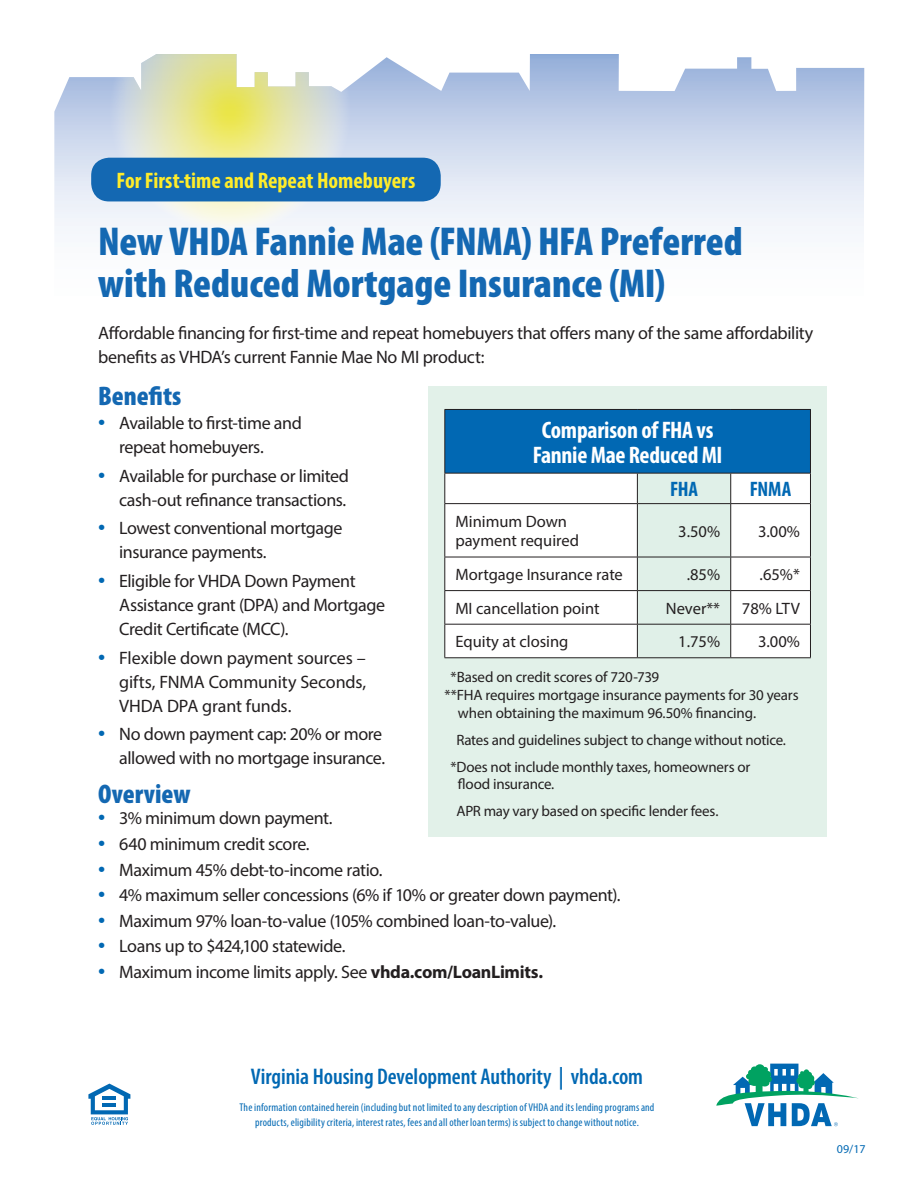
<style>
.page{position:relative;width:918px;height:1188px;background:#fff}
.page>*{position:absolute;margin:0;border:0;box-sizing:border-box;transform-origin:0 0}
.t1{font:900 condensed 40.5px/42px "Myriad Pro";color:#1468b2}
.t2{font:900 condensed 27px "Myriad Pro";color:#1468b2}
.t3{font:700 condensed 24px/25.5px "Myriad Pro";letter-spacing:-.01em;color:#fff;text-align:center}
.t4{font:600 condensed 22.65px "Myriad Pro";letter-spacing:-.005em;color:#0168b3}
.t5{font:700 condensed 22.5px "Myriad Pro";color:#ffec2a}
.t6{font:700 condensed 21px "Myriad Pro";letter-spacing:-.01em;color:#0168b3}
.t7{font:18px/24px "Myriad Pro";letter-spacing:-.02em;color:#231f20}
.t8{font:16.5px/19.8px "Myriad Pro";color:#231f20}
.t9{font:15px/27px "Myriad Pro";letter-spacing:-.015em;color:#231f20}
.t10{font:12px "Myriad Pro";color:#0168b3}
.t11{font:condensed 11.25px/15px "Myriad Pro";letter-spacing:.015em;color:#0168b3;text-align:center}
.s1{font-size:25.5px;color:#0168b3}
.s2{font-weight:700}
</style>
<div class="page">
<svg style="left:54px;top:54px;width:810px;height:177px"></svg>
<svg style="left:109px;top:54px;width:242px;height:177px"></svg>
<div style="left:91px;top:158px;width:350px;height:43px;background:#1468b2;border-radius:18px"></div>
<svg style="left:88px;top:1084px;width:42px;height:41px"></svg>
<hr style="left:103px;top:1103px;width:13px;height:4px;background:#0168b3">
<hr style="left:103px;top:1096px;width:13px;height:4px;background:#0168b3">
<svg style="left:716px;top:1064px;width:142px;height:62px"></svg>
<div style="left:428px;top:387px;width:399px;height:450px;background:#e2f1e9"></div>
<div style="left:445px;top:409px;width:365px;height:64px;background:#0168b3"></div>
<svg style="left:445px;top:474px;width:365px;height:183px"></svg>
<hr style="left:444px;top:409px;width:193px;height:1px;background:#231f20">
<hr style="left:444px;top:410px;width:1px;height:63px;background:#231f20">
<hr style="left:637px;top:409px;width:94px;height:1px;background:#231f20">
<hr style="left:731px;top:409px;width:80px;height:1px;background:#231f20">
<hr style="left:810px;top:410px;width:1px;height:63px;background:#231f20">
<hr style="left:444px;top:473px;width:193px;height:1px;background:#231f20">
<hr style="left:444px;top:473px;width:1px;height:30px;background:#231f20">
<hr style="left:637px;top:473px;width:94px;height:1px;background:#231f20">
<hr style="left:637px;top:473px;width:1px;height:30px;background:#231f20">
<hr style="left:731px;top:473px;width:80px;height:1px;background:#231f20">
<hr style="left:730px;top:473px;width:1px;height:30px;background:#231f20">
<hr style="left:810px;top:473px;width:1px;height:30px;background:#231f20">
<hr style="left:444px;top:503px;width:193px;height:1px;background:#231f20">
<hr style="left:444px;top:504px;width:1px;height:53px;background:#231f20">
<hr style="left:637px;top:503px;width:94px;height:1px;background:#231f20">
<hr style="left:637px;top:504px;width:1px;height:53px;background:#231f20">
<hr style="left:731px;top:503px;width:80px;height:1px;background:#231f20">
<hr style="left:730px;top:504px;width:1px;height:53px;background:#231f20">
<hr style="left:810px;top:504px;width:1px;height:53px;background:#231f20">
<hr style="left:444px;top:557px;width:193px;height:1px;background:#231f20">
<hr style="left:444px;top:557px;width:1px;height:33px;background:#231f20">
<hr style="left:637px;top:557px;width:94px;height:1px;background:#231f20">
<hr style="left:637px;top:557px;width:1px;height:33px;background:#231f20">
<hr style="left:731px;top:557px;width:80px;height:1px;background:#231f20">
<hr style="left:730px;top:557px;width:1px;height:33px;background:#231f20">
<hr style="left:810px;top:557px;width:1px;height:33px;background:#231f20">
<hr style="left:444px;top:590px;width:193px;height:1px;background:#231f20">
<hr style="left:444px;top:591px;width:1px;height:33px;background:#231f20">
<hr style="left:637px;top:590px;width:94px;height:1px;background:#231f20">
<hr style="left:637px;top:591px;width:1px;height:33px;background:#231f20">
<hr style="left:731px;top:590px;width:80px;height:1px;background:#231f20">
<hr style="left:730px;top:591px;width:1px;height:33px;background:#231f20">
<hr style="left:810px;top:591px;width:1px;height:33px;background:#231f20">
<hr style="left:444px;top:624px;width:193px;height:1px;background:#231f20">
<hr style="left:444px;top:624px;width:1px;height:33px;background:#231f20">
<hr style="left:637px;top:624px;width:94px;height:1px;background:#231f20">
<hr style="left:637px;top:624px;width:1px;height:33px;background:#231f20">
<hr style="left:731px;top:624px;width:80px;height:1px;background:#231f20">
<hr style="left:730px;top:624px;width:1px;height:33px;background:#231f20">
<hr style="left:810px;top:624px;width:1px;height:33px;background:#231f20">
<hr style="left:444px;top:657px;width:193px;height:1px;background:#231f20">
<hr style="left:637px;top:657px;width:94px;height:1px;background:#231f20">
<hr style="left:731px;top:657px;width:80px;height:1px;background:#231f20">
<p class="t5" style="left:117px;top:166px;width:300px">For First-time and Repeat Homebuyers</p>
<h1 class="t1" style="left:98px;top:221px;width:646px">New VHDA Fannie Mae (FNMA) HFA Preferred with Reduced Mortgage Insurance (MI)</h1>
<p class="t7" style="left:98px;top:321px;width:717px">Affordable financing for first-time and repeat homebuyers that offers many of the same affordability benefits as VHDA’s current Fannie Mae No MI product:</p>
<h2 class="t2" style="left:98px;top:381px;width:85px">Benefits</h2>
<p class="t7" style="left:119px;top:411px;width:184px;text-indent:-21px"><span class="s1">•</span> Available to first-time and repeat homebuyers.</p>
<p class="t7" style="left:98px;top:464px;width:252px;text-align:right"><span class="s1">•</span> Available for purchase or limited cash-out refinance transactions.</p>
<p class="t7" style="left:119px;top:516px;width:225px;text-indent:-21px"><span class="s1">•</span> Lowest conventional mortgage insurance payments.</p>
<p class="t7" style="left:119px;top:569px;width:267px;text-indent:-21px"><span class="s1">•</span> Eligible for VHDA Down Payment<br>Assistance grant (DPA) and Mortgage<br>Credit Certificate (MCC).</p>
<p class="t7" style="left:119px;top:645px;width:249px;text-align:justify;text-indent:-21px"><span class="s1">•</span> Flexible down payment sources – gifts, FNMA Community Seconds, VHDA DPA grant funds.</p>
<p class="t7" style="left:98px;top:722px;width:288px;text-align:right"><span class="s1">•</span> No down payment cap: 20% or more allowed with no mortgage insurance.</p>
<h2 class="t2" style="left:98px;top:779px;width:94px">Overview</h2>
<p class="t7" style="left:98px;top:806px;width:236px"><span class="s1">•</span> 3% minimum down payment.</p>
<p class="t7" style="left:98px;top:832px;width:213px"><span class="s1">•</span> 640 minimum credit score.</p>
<p class="t7" style="left:98px;top:857px;width:286px"><span class="s1">•</span> Maximum 45% debt-to-income ratio.</p>
<p class="t7" style="left:98px;top:883px;width:524px"><span class="s1">•</span> 4% maximum seller concessions (6% if 10% or greater down payment).</p>
<p class="t7" style="left:98px;top:908px;width:459px"><span class="s1">•</span> Maximum 97% loan-to-value (105% combined loan-to-value).</p>
<p class="t7" style="left:98px;top:934px;width:249px"><span class="s1">•</span> Loans up to $424,100 statewide.</p>
<p class="t7" style="left:98px;top:960px;width:446px"><span class="s1">•</span> Maximum income limits apply. See <span class="s2">vhda.com/LoanLimits.</span></p>
<h3 class="t3" style="left:533px;top:416px;width:191px">Comparison of FHA vs<br>Fannie Mae Reduced MI</h3>
<p class="t6" style="left:670px;top:476px;width:29px">FHA</p>
<p class="t6" style="left:750px;top:476px;width:43px">FNMA</p>
<p class="t8" style="left:455px;top:511px;width:125px">Minimum Down payment required</p>
<p class="t8" style="left:678px;top:521px;width:43px">3.50%</p>
<p class="t8" style="left:758px;top:521px;width:43px">3.00%</p>
<p class="t8" style="left:455px;top:564px;width:169px">Mortgage Insurance rate</p>
<p class="t8" style="left:687px;top:564px;width:35px">.85%</p>
<p class="t8" style="left:760px;top:564px;width:42px">.65%*</p>
<p class="t8" style="left:455px;top:598px;width:146px">MI cancellation point</p>
<p class="t8" style="left:666px;top:598px;width:56px">Never**</p>
<p class="t8" style="left:742px;top:598px;width:59px">78% LTV</p>
<p class="t8" style="left:455px;top:631px;width:115px">Equity at closing</p>
<p class="t8" style="left:678px;top:631px;width:43px">1.75%</p>
<p class="t8" style="left:758px;top:631px;width:43px">3.00%</p>
<p class="t9" style="left:451px;top:664px;width:210px">*Based on credit scores of 720-739</p>
<p class="t9" style="left:444px;top:682px;width:356px">**FHA requires mortgage insurance payments for 30 years</p>
<p class="t9" style="left:458px;top:700px;width:300px">when obtaining the maximum 96.50% financing.</p>
<p class="t9" style="left:451px;top:727px;width:337px;text-indent:6px">Rates and guidelines subject to change without notice. *Does not include monthly taxes, homeowners or</p>
<p class="t9" style="left:456px;top:770px;width:263px">flood insurance.<br>APR may vary based on specific lender fees.</p>
<p class="t4" style="left:251px;top:1065px;width:394px">Virginia Housing Development Authority | vhda.com</p>
<p class="t11" style="left:240px;top:1099px;width:416px">The information contained herein (including but not limited to any description of VHDA and its lending programs and products, eligibility criteria, interest rates, fees and all other loan terms) is subject to change without notice.</p>
<p class="t10" style="left:837px;top:1142px;width:30px">09/17</p>
</div>
